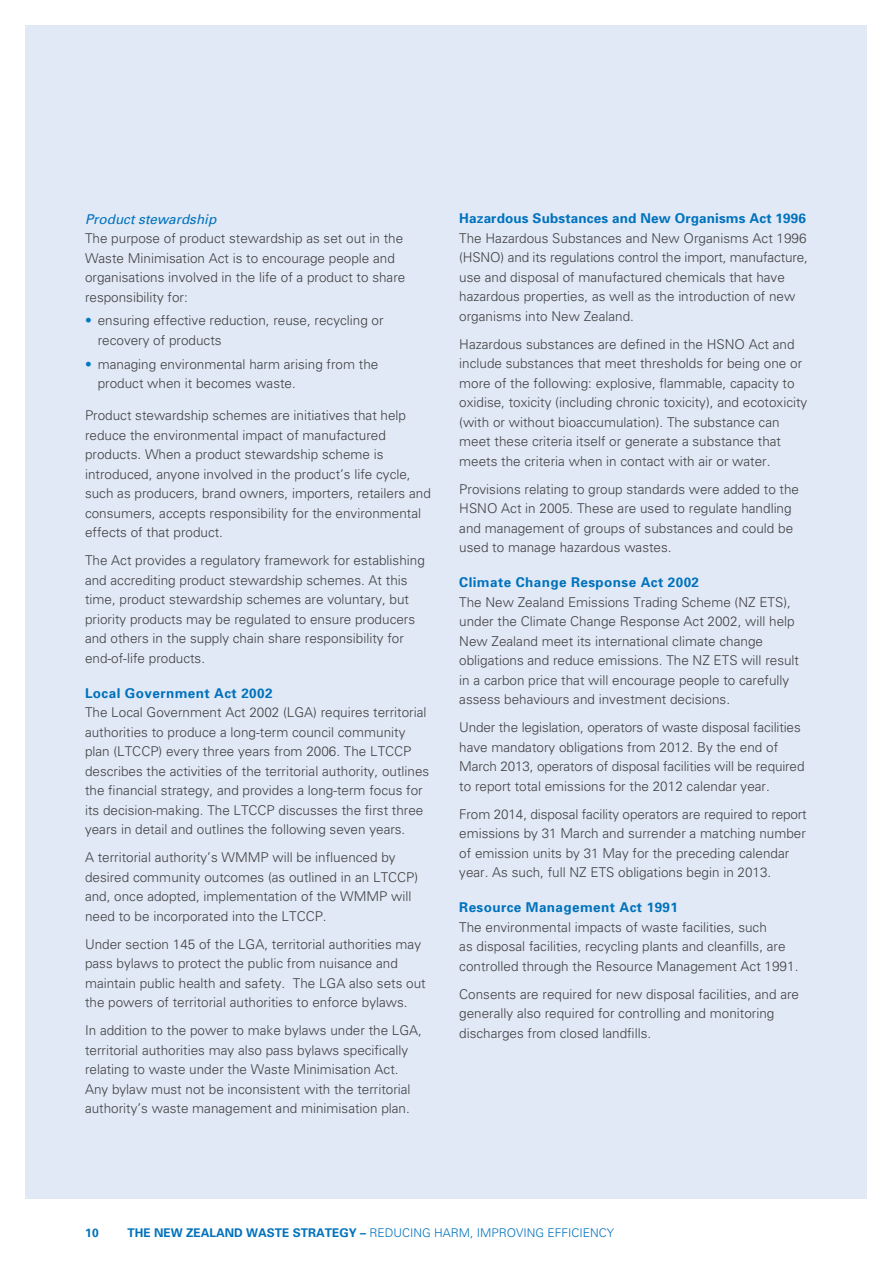
<style>
.page{position:relative;width:893px;height:1263px;background:#fff}
.page>*{position:absolute;margin:0;border:0;box-sizing:border-box;transform-origin:0 0}
.t1{font:300 13.5px/19.5px "Univers Maori";color:#414142}
.t2{font:700 13.5px "Univers Maori";letter-spacing:.03em;color:#0072bc}
.t3{font:700 13.5px "Univers Maori";letter-spacing:.01em;color:#0072bc}
.t4{font:italic 13.5px "Univers Maori";color:#0072bc}
.t5{font:300 12px "Univers Maori";color:#0072bc}
.t6{font:700 12px "Univers Maori";color:#0072bc}
.s1{color:#007ac1}
.s2{font-weight:700}
</style>
<div class="page">
<div style="left:26px;top:26px;width:841px;height:1173px;background:#e1e9f6"></div>
<p class="t4" style="left:85px;top:210px;width:133px">Product stewardship</p>
<p class="t1" style="left:85px;top:228px;width:322px">The purpose of product stewardship as set out in the Waste M inimisation Act is to encourage people and organisations involved in the life of a product to share responsibility for:</p>
<p class="t1" style="left:98px;top:310px;width:287px;text-indent:-13px"><span class="s1">•</span> ensuring effective reduction, reuse, recycling or recovery of products</p>
<p class="t1" style="left:98px;top:354px;width:282px;text-indent:-13px"><span class="s1">•</span> managing environmental harm arising from the product when it becomes waste.</p>
<p class="t1" style="left:85px;top:405px;width:347px">Product stewardship schemes are initiatives that help reduce the environmental impact of manufactured products. When a product stewardship scheme is introduced, anyone involved in the product’s life cycle, such as producers, brand owners, importers, retailers and consumers, accepts responsibility for the environmental effects of that product.</p>
<p class="t1" style="left:85px;top:550px;width:341px">The Act provides a regulatory framework for establishing and accrediting product stewardship schemes. At this time, product stewardship schemes are voluntary, but priority products may be regulated to ensure producers and others in the supply chain share responsibility for end-of-life products.</p>
<p class="t2" style="left:85px;top:684px;width:189px">Local Government Act 2002</p>
<p class="t1" style="left:85px;top:702px;width:343px">The Local Government Act 2002 (LGA) requires territorial authorities to produce a long-term council community plan (LTCCP</p>
<p class="t1" style="left:85px;top:741px;width:346px;text-indent:74px">) every three years from 2006. The LTCCP describes the activities of the territorial authority, outlines the financial strategy, and provides a long-term focus for its decision-making. The LTCCP</p>
<p class="t1" style="left:85px;top:800px;width:340px;text-indent:194px">discusses the first three years in detail and outlines the following seven years.</p>
<p class="t1" style="left:85px;top:847px;width:162px">A territorial authority’s WMMP</p>
<p class="t1" style="left:85px;top:847px;width:313px;text-align:right">will be influenced by<br>desired community outcomes (as outlined in an LTCCP</p>
<p class="t1" style="left:414px;top:867px;width:5px">)</p>
<p class="t1" style="left:85px;top:886px;width:281px">and, once adopted, implementation of the WMMP</p>
<p class="t1" style="left:391px;top:886px;width:22px">will</p>
<p class="t1" style="left:85px;top:906px;width:221px">need to be incorporated into the LTCCP</p>
<p class="t1" style="left:85px;top:901px;width:338px;line-height:28px;text-indent:238px">.<br>U nder section 145 of the LGA, territorial authorities may</p>
<p class="t1" style="left:85px;top:953px;width:342px">pass bylaws to protect the public from nuisance and maintain public health and safety. The LGA also sets out the powers of territorial authorities to enforce bylaws.</p>
<p class="t1" style="left:85px;top:1020px;width:338px">I n addition to the power to make bylaws under the LGA, territorial authorities may also pass bylaws specifically relating to waste under the Waste M inimisation Act.<br>Any bylaw must not be inconsistent with the territorial authority’s waste management and minimisation plan.</p>
<p class="t3" style="left:459px;top:210px;width:348px">Hazardous Substances and New Organisms Act 1996</p>
<p class="t1" style="left:459px;top:228px;width:350px">The Hazardous Substances and New Organisms Act 1996 (H SNO) and its regulations control the import, manufacture, use and disposal of manufactured chemicals that have hazardous properties, as well as the introduction of new organisms into New Zealand.</p>
<p class="t1" style="left:459px;top:334px;width:350px">Hazardous substances are defined in the H SNO Act and include substances that meet thresholds for being one or more of the following: explosive, flammable, capacity to oxidise, toxicity (including chronic toxicity), and ecotoxicity (with or without bioaccumulation). The substance can meet these criteria itself or generate a substance that meets the criteria when in contact with air or water.</p>
<p class="t1" style="left:459px;top:479px;width:341px">Provisions relating to group standards were added to the H SNO Act in 2005. These are used to regulate handling and management of groups of substances and could be used to manage hazardous wastes.</p>
<p class="t2" style="left:459px;top:574px;width:241px">Climate Change Response Act 2002</p>
<p class="t1" style="left:459px;top:592px;width:341px">The New Zealand Emissions Trading Scheme (NZ ETS), under the Climate Change Response Act 2002, will help New Zealand meet its international climate change obligations and reduce emissions. The NZ ETS will result in a carbon price that will encourage people to carefully assess behaviours and investment decisions.</p>
<p class="t1" style="left:459px;top:717px;width:347px">U nder the legislation, operators of waste disposal facilities have mandatory obligations from 2012. By the end of March 2013, operators of disposal facilities will be required to report total emissions for the 2012 calendar year.</p>
<p class="t1" style="left:459px;top:804px;width:349px">From 2014, disposal facility operators are required to report emissions by 31 March and surrender a matching number of emission units by 31 May for the preceding calendar year. As such, full NZ ETS obligations begin in 2013.</p>
<p class="t2" style="left:459px;top:899px;width:220px">Resource Management Act 1991</p>
<p class="t1" style="left:459px;top:917px;width:341px">The environmental impacts of waste facilities, such<br>as disposal facilities, recycling plants and cleanfills, are controlled through the Resource Management Act 1991.</p>
<p class="t1" style="left:459px;top:984px;width:341px">Consents are required for new disposal facilities, and are generally also required for controlling and monitoring discharges from closed landfills.</p>
<p class="t6" style="left:85px;top:1225px;width:15px">10</p>
<p class="t5" style="left:128px;top:1226px;width:488px"><span class="s2">The New Zealand Waste Strategy –</span> Reducing har m, improving efficiency</p>
</div>
